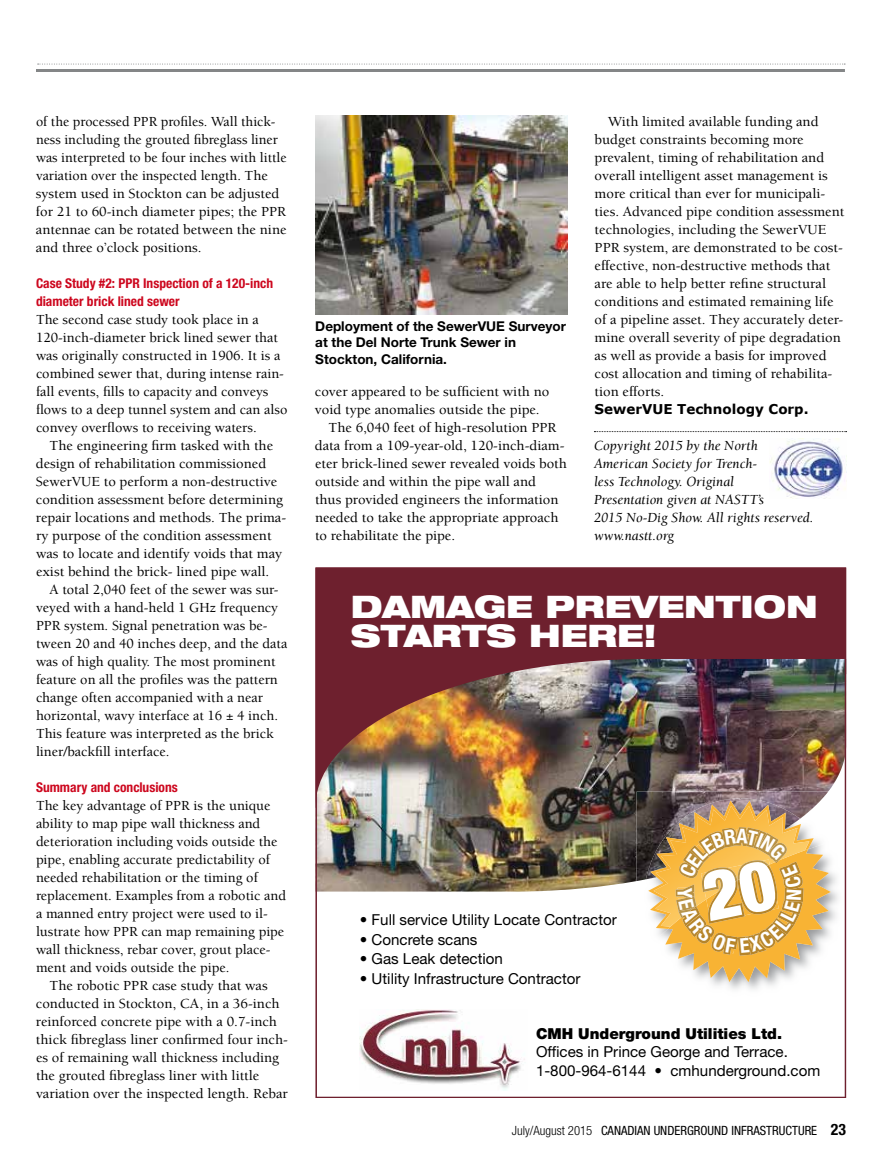
<style>
.page{position:relative;width:891px;height:1161px;background:#fff}
.page>*{position:absolute;margin:0;border:0;box-sizing:border-box;transform-origin:0 0}
.t1{font:900 expanded 31.05px/29.5px "Helvetica Neue LT Std";color:#fff}
.t2{font:15.15px/18.1px "Helvetica Neue LT Std";color:#000}
.t3{font:900 15.15px "Helvetica Neue LT Std";color:#000}
.t4{font:500 14.25px/18px "Berkeley";color:#000}
.t5{font:italic 14.25px/18px "Berkeley";color:#000}
.t6{font:700 condensed 13.5px/18px "Helvetica Neue";color:#cd071e}
.t7{font:700 13.5px/16.5px "Helvetica Neue";color:#000}
.t8{font:700 13.5px "Verdana";color:#000}
.t9{font:condensed 12.75px "Helvetica Neue";color:#000}
.s1{font-weight:300}
.s2{font-weight:700;font-size:15.75px}
</style>
<div class="page">
<hr style="left:36px;top:69px;width:809px;height:3px;background:#848687">
<svg style="left:38px;top:64px;width:807px;height:1px"></svg>
<img style="left:315px;top:116px;width:252px;height:199px">
<svg style="left:594px;top:431px;width:253px;height:1px"></svg>
<img style="left:770px;top:438px;width:76px;height:61px">
<img style="left:315px;top:568px;width:531px;height:530px">
<svg style="left:648px;top:798px;width:183px;height:184px"></svg>
<p class="t4" style="left:36px;top:113px;width:252px">of the processed PPR profiles. Wall thick&shy;ness including the grouted fibreglass liner was interpreted to be four inches with little variation over the inspected length. The system used in Stockton can be adjusted for 21 to 60-inch diameter pipes; the PPR antennae can be rotated between the nine and three o’clock positions.</p>
<p class="t6" style="left:36px;top:274px;width:239px">Case Study #2: PPR Inspection of a 120-inch diameter brick lined sewer</p>
<p class="t4" style="left:36px;top:311px;width:253px">The second case study took place in a 120-inch-diameter brick lined sewer that was originally constructed in 1906. It is a combined sewer that, during intense rain&shy;fall events, fills to capacity and conveys flows to a deep tunnel system and can also convey overflows to receiving waters.</p>
<p class="t4" style="left:36px;top:437px;width:252px;text-indent:14px">The engineering firm tasked with the design of rehabilitation commissioned SewerVUE to perform a non-destructive condition assessment before determining repair locations and methods. The prima&shy;ry purpose of the condition assessment was to locate and identify voids that may exist behind the brick- lined pipe wall.</p>
<p class="t4" style="left:36px;top:581px;width:253px;text-indent:13px">A total 2,040 feet of the sewer was sur&shy;veyed with a hand-held 1 GHz frequency PPR system. Signal penetration was be&shy;tween 20 and 40 inches deep, and the data was of high quality. The most prominent feature on all the profiles was the pattern change often accompanied with a near horizontal, wavy interface at 16 ± 4 inch.<br>This feature was interpreted as the brick liner/backfill interface.</p>
<p class="t6" style="left:36px;top:778px;width:143px">Summary and conclusions</p>
<p class="t4" style="left:36px;top:797px;width:252px">The key advantage of PPR is the unique ability to map pipe wall thickness and deterioration including voids outside the pipe, enabling accurate predictability of needed rehabilitation or the timing of replacement. Examples from a robotic and a manned entry project were used to il&shy;lustrate how PPR can map remaining pipe wall thickness, rebar cover, grout place&shy;ment and voids outside the pipe.</p>
<p class="t4" style="left:36px;top:977px;width:254px;text-indent:14px">The robotic PPR case study that was conducted in Stockton, CA, in a 36-inch reinforced concrete pipe with a 0.7-inch thick fibreglass liner confirmed four inch&shy;es of remaining wall thickness including the grouted fibreglass liner with little variation over the inspected length. Rebar</p>
<p class="t7" style="left:315px;top:318px;width:252px">Deployment of the SewerVUE Surveyor at the Del Norte Trunk Sewer in<br>Stockton, California.</p>
<p class="t4" style="left:315px;top:383px;width:236px">cover appeared to be sufficient with no</p>
<p class="t4" style="left:315px;top:401px;width:226px">void type anomalies outside the pipe.</p>
<p class="t4" style="left:329px;top:419px;width:229px">The 6,040 feet of high-resolution PPR</p>
<p class="t4" style="left:315px;top:437px;width:251px">data from a 109-year-old, 120-inch-diam-</p>
<p class="t4" style="left:315px;top:455px;width:253px">eter brick-lined sewer revealed voids both</p>
<p class="t4" style="left:315px;top:473px;width:222px">outside and within the pipe wall and</p>
<p class="t4" style="left:315px;top:491px;width:245px">thus provided engineers the information</p>
<p class="t4" style="left:315px;top:509px;width:245px">needed to take the appropriate approach</p>
<p class="t4" style="left:315px;top:527px;width:142px">to rehabilitate the pipe.</p>
<p class="t4" style="left:595px;top:113px;width:251px;text-indent:14px">With limited available funding and budget constraints becoming more prevalent, timing of rehabilitation and overall intelligent asset management is more critical than ever for municipali&shy;ties. Advanced pipe condition assessment technologies, including the SewerVUE PPR system, are demonstrated to be cost&shy;effective, non-destructive methods that are able to help better refine structural conditions and estimated remaining life of a pipeline asset. They accurately deter&shy;mine overall severity of pipe degradation as well as provide a basis for improved cost allocation and timing of rehabilita&shy;tion efforts.</p>
<p class="t8" style="left:595px;top:400px;width:215px">Sewervue Technology Corp.</p>
<p class="t5" style="left:594px;top:437px;width:221px">Copyright 2015 by the North<br>American Society for Trench-<br>less Technology. Original<br>Presentation given at NASTT’s<br>2015 No-Dig Show. All rights reserved. www.nastt.org</p>
<h1 class="t1" style="left:351px;top:590px;width:469px">DAMAGE PREVENTION<br>STARTS HERE!</h1>
<p class="t2" style="left:360px;top:910px;width:259px">• Full service Utility Locate Contractor</p>
<p class="t2" style="left:360px;top:930px;width:119px">• Concrete scans</p>
<p class="t2" style="left:360px;top:950px;width:145px">• Gas Leak detection</p>
<p class="t2" style="left:360px;top:969px;width:222px">• Utility Infrastructure Contractor</p>
<p class="t3" style="left:536px;top:1025px;width:248px">CMH Underground Utilities Ltd.</p>
<p class="t2" style="left:536px;top:1043px;width:286px">Offices in Prince George and Terrace.<br>1-800-964-6144 • cmhunderground.com</p>
<p class="t9" style="left:512px;top:1123px;width:336px"><span class="s1">July/August 2015</span> CANADIAN UNDERGROUND INFRASTRUCTURE <span class="s2">23</span></p>
</div>
